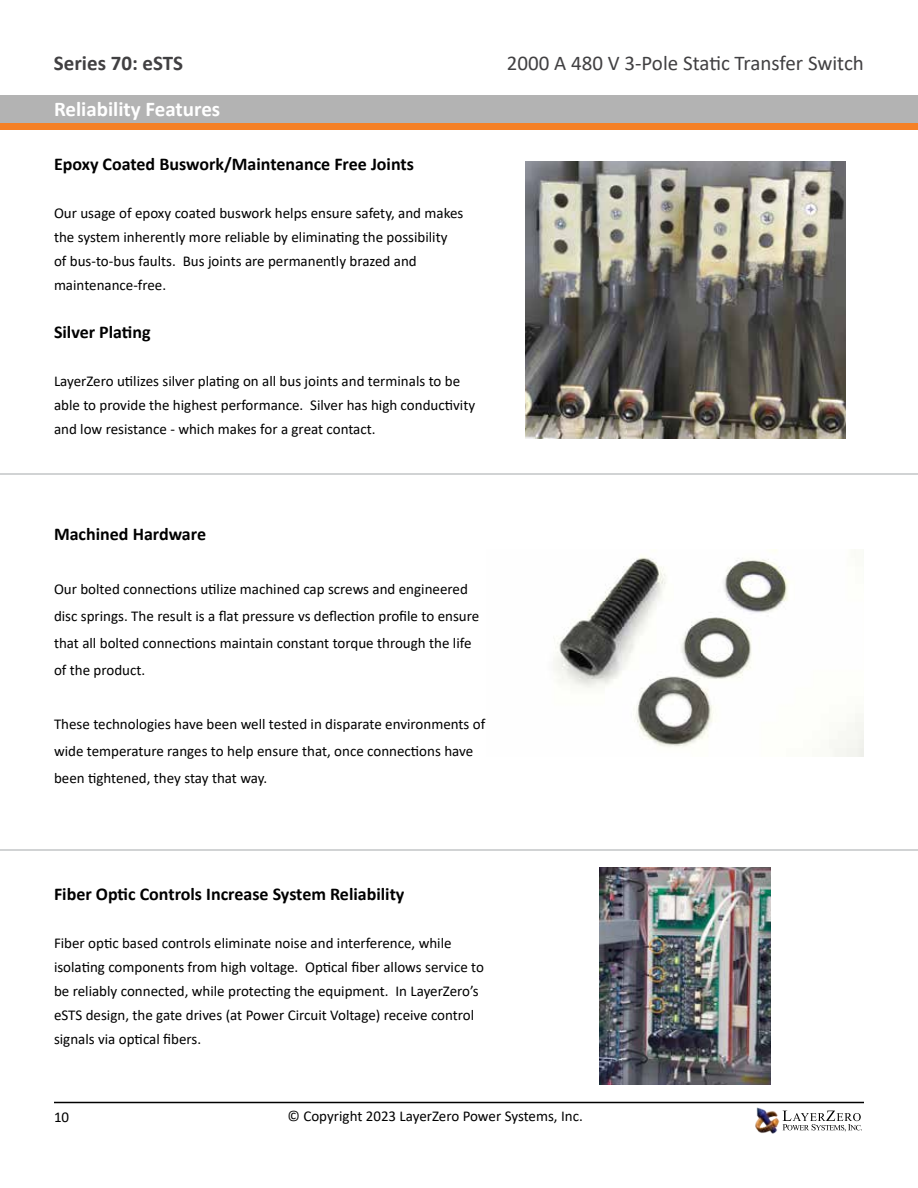
<style>
.page{position:relative;width:918px;height:1188px;background:#fff}
.page>*{position:absolute;margin:0;border:0;box-sizing:border-box;transform-origin:0 0}
.t1{font:21px "Calibri";color:#414042}
.t2{font:700 21px "Calibri";color:#fff}
.t3{font:700 21px "Calibri";color:#414042}
.t4{font:700 18px "Calibri";color:#000}
.t5{font:15px/24px "Calibri";color:#000}
</style>
<div class="page">
<div style="left:0;top:95px;width:918px;height:28px;background:#b3b3b3"></div>
<div style="left:0;top:123px;width:918px;height:7px;background:#f58025"></div>
<img style="left:525px;top:161px;width:320px;height:278px">
<hr style="left:0;top:474px;width:918px;height:1px;background:#d1d3d4">
<hr style="left:0;top:849px;width:918px;height:1px;background:#d1d3d4">
<img style="left:600px;top:868px;width:171px;height:216px">
<img style="left:554px;top:550px;width:310px;height:207px">
<svg style="left:783px;top:1111px;width:79px;height:21px"></svg>
<img style="left:755px;top:1107px;width:28px;height:27px">
<hr style="left:54px;top:1102px;width:810px;height:1px;background:#000">
<h1 class="t3" style="left:54px;top:48px;width:131px">Series 70: eSTS</h1>
<h1 class="t1" style="left:507px;top:48px;width:359px">2000 A 480 V 3-Pole Static Transfer Switch</h1>
<h1 class="t2" style="left:54px;top:94px;width:168px">Reliability Features</h1>
<p class="t4" style="left:54px;top:151px;width:362px">Epoxy Coated Buswork/Maintenance Free Joints</p>
<p class="t5" style="left:54px;top:201px;width:411px">Our usage of epoxy coated buswork helps ensure safety, and makes the system inherently more reliable by eliminating the possibility of bus-to-bus faults. Bus joints are permanently brazed and maintenance-free.</p>
<p class="t4" style="left:54px;top:319px;width:98px">Silver Plating</p>
<p class="t5" style="left:54px;top:369px;width:423px">LayerZero utilizes silver plating on all bus joints and terminals to be able to provide the highest performance. Silver has high conductivity and low resistance - which makes for a great contact.</p>
<p class="t4" style="left:54px;top:521px;width:154px">Machined Hardware</p>
<p class="t5" style="left:54px;top:575px;width:427px;line-height:27px">Our bolted connections utilize machined cap screws and engineered disc springs. The result is a flat pressure vs deflection profile to ensure that all bolted connections maintain constant torque through the life of the product.</p>
<p class="t5" style="left:54px;top:710px;width:433px;line-height:27px">These technologies have been well tested in disparate environments of wide temperature ranges to help ensure that, once connections have been tightened, they stay that way.</p>
<p class="t4" style="left:54px;top:881px;width:352px">Fiber Optic Controls Increase System Reliability</p>
<p class="t5" style="left:54px;top:930px;width:432px">Fiber optic based controls eliminate noise and interference, while isolating components from high voltage. Optical fiber allows service to be reliably connected, while protecting the equipment. In LayerZero’s eSTS design, the gate drives (at Power Circuit Voltage) receive control signals via optical fibers.</p>
<p class="t5" style="left:54px;top:1105px;width:17px">10</p>
<p class="t5" style="left:288px;top:1104px;width:297px">© Copyright 2023 LayerZero Power Systems, Inc.</p>
</div>
